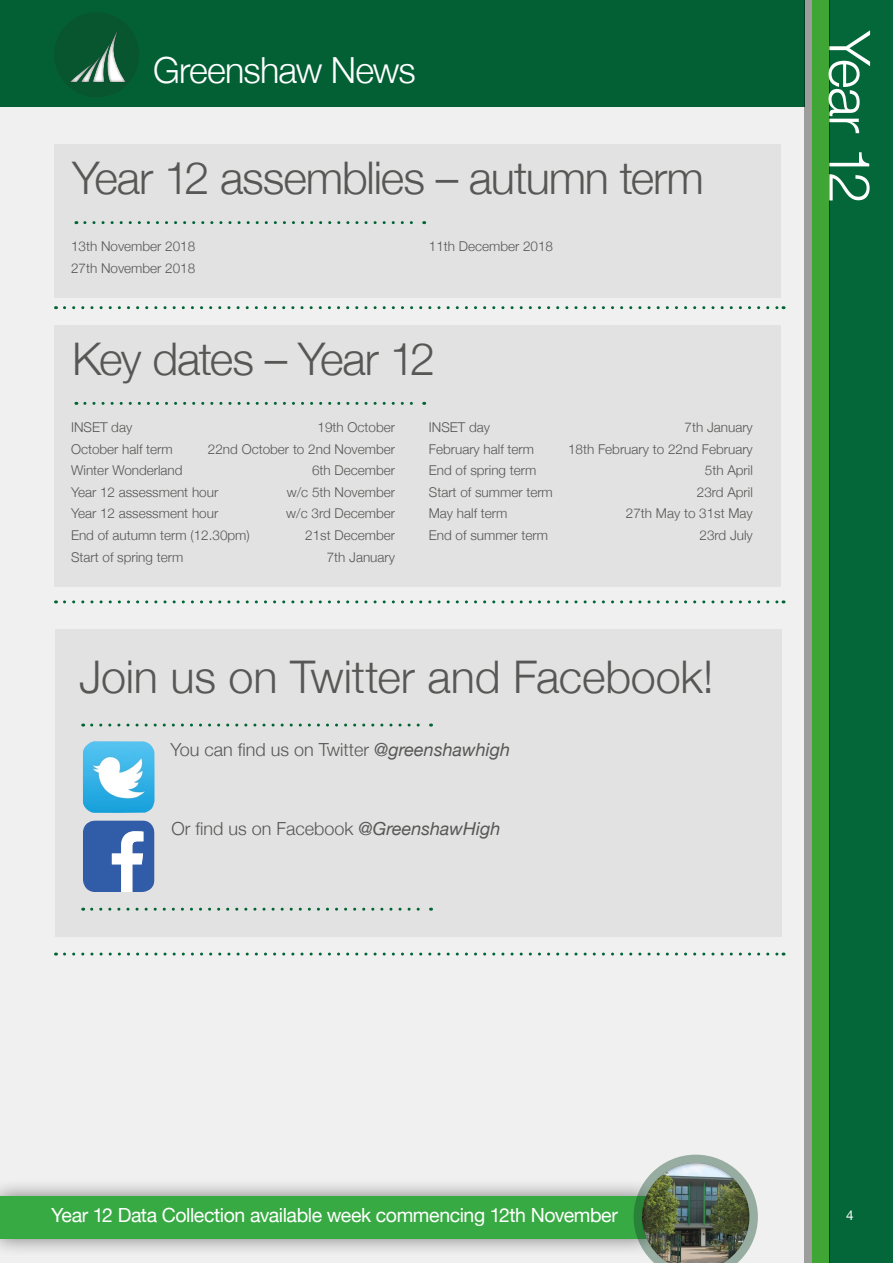
<style>
.page{position:relative;width:893px;height:1263px;background:#fff}
.page>*{position:absolute;margin:0;border:0;box-sizing:border-box;transform-origin:0 0}
.t1{font:300 57px "Helvetica Neue";color:#fff}
.t2{font:300 45px "Helvetica Neue";letter-spacing:-.025em;color:#575756}
.t3{font:300 45px "Helvetica Neue";letter-spacing:-.005em;color:#575756}
.t4{font:300 36px "Helvetica Neue";letter-spacing:-.025em;color:#fff}
.t5{font:19.5px "Helvetica Neue";letter-spacing:-.02em;color:#fff}
.t6{font:300 18px "Helvetica Neue";color:#575756}
.t7{font:300 13.5px/21.6px "Helvetica Neue";color:#575756}
.t8{font:13.5px "Helvetica Neue";color:#fff}
.s1{font-weight:400;font-style:italic}
</style>
<div class="page">
<div style="left:0;top:0;width:804px;height:1263px;background:#f0f0f1"></div>
<div style="left:804px;top:0;width:9px;height:1263px;background:#9d9d9c"></div>
<div style="left:0;top:0;width:804px;height:106px;background:#036035"></div>
<div style="left:813px;top:0;width:17px;height:1263px;background:#3fa535"></div>
<div style="left:829px;top:0;width:64px;height:1263px;background:#046739"></div>
<div style="left:0;top:1177px;width:665px;height:80px;background:#000;opacity:.5"></div>
<div style="left:0;top:1196px;width:646px;height:43px;background:#38aa43"></div>
<div style="left:629px;top:1152px;width:133px;height:111px;background:#000;opacity:.75"></div>
<div style="left:48px;top:13px;width:98px;height:86px;background:#000;opacity:.75"></div>
<div style="left:54px;top:145px;width:726px;height:153px;background:#e1e1e1"></div>
<div style="left:54px;top:325px;width:726px;height:261px;background:#e1e1e1"></div>
<svg style="left:85px;top:221px;width:340px;height:3px"></svg>
<svg style="left:85px;top:402px;width:340px;height:3px"></svg>
<svg style="left:64px;top:306px;width:720px;height:3px"></svg>
<svg style="left:64px;top:600px;width:720px;height:3px"></svg>
<svg style="left:64px;top:952px;width:720px;height:3px"></svg>
<div style="left:56px;top:629px;width:726px;height:307px;background:#e1e1e1"></div>
<svg style="left:92px;top:723px;width:339px;height:3px"></svg>
<svg style="left:92px;top:908px;width:339px;height:3px"></svg>
<svg style="left:83px;top:820px;width:71px;height:72px"></svg>
<img style="left:83px;top:741px;width:71px;height:72px">
<h3 class="t4" style="left:153px;top:41px;width:264px">Greenshaw News</h3>
<h2 class="t2" style="left:72px;top:142px;width:633px">Year 12 assemblies – autumn term</h2>
<p class="t7" style="left:71px;top:235px;width:126px">13th November 2018<br>27th November 2018</p>
<p class="t7" style="left:429px;top:235px;width:126px">11th December 2018</p>
<h2 class="t2" style="left:72px;top:323px;width:364px">Key dates – Year 12</h2>
<p class="t7" style="left:71px;top:415px;width:63px">INSET day</p>
<p class="t7" style="left:317px;top:415px;width:79px">19th October</p>
<p class="t7" style="left:71px;top:437px;width:103px">October half term</p>
<p class="t7" style="left:208px;top:437px;width:189px">22nd October to 2nd November</p>
<p class="t7" style="left:71px;top:459px;width:113px">Winter Wonderland</p>
<p class="t7" style="left:312px;top:459px;width:85px">6th December</p>
<p class="t7" style="left:71px;top:480px;width:149px">Year 12 assessment hour</p>
<p class="t7" style="left:287px;top:480px;width:110px">w/c 5th November</p>
<p class="t7" style="left:71px;top:502px;width:149px">Year 12 assessment hour</p>
<p class="t7" style="left:286px;top:502px;width:110px">w/c 3rd December</p>
<p class="t7" style="left:71px;top:523px;width:180px">End of autumn term (12.30pm)</p>
<p class="t7" style="left:305px;top:523px;width:91px">21st December</p>
<p class="t7" style="left:71px;top:545px;width:114px">Start of spring term</p>
<p class="t7" style="left:327px;top:545px;width:70px">7th January</p>
<p class="t7" style="left:429px;top:415px;width:63px">INSET day</p>
<p class="t7" style="left:685px;top:415px;width:70px">7th January</p>
<p class="t7" style="left:429px;top:437px;width:107px">February half term</p>
<p class="t7" style="left:568px;top:437px;width:186px">18th February to 22nd February</p>
<p class="t7" style="left:429px;top:459px;width:109px">End of spring term</p>
<p class="t7" style="left:705px;top:459px;width:50px">5th April</p>
<p class="t7" style="left:429px;top:480px;width:126px">Start of summer term</p>
<p class="t7" style="left:697px;top:480px;width:58px">23rd April</p>
<p class="t7" style="left:429px;top:502px;width:80px">May half term</p>
<p class="t7" style="left:626px;top:502px;width:128px">27th May to 31st May</p>
<p class="t7" style="left:429px;top:523px;width:121px">End of summer term</p>
<p class="t7" style="left:700px;top:523px;width:55px">23rd July</p>
<h2 class="t3" style="left:79px;top:640px;width:636px">Join us on Twitter and Facebook!</h2>
<h3 class="t6" style="left:171px;top:735px;width:341px">You can find us on Twitter <span class="s1">@greenshawhigh</span></h3>
<h3 class="t6" style="left:171px;top:813px;width:331px">Or find us on Facebook <span class="s1">@GreenshawHigh</span></h3>
<h1 class="t1" style="left:896px;top:31px;width:174px;rotate:90deg">Year 12</h1>
<h3 class="t5" style="left:51px;top:1201px;width:568px">Year 12 Data Collection available week commencing 12th November</h3>
<p class="t8" style="left:846px;top:1205px;width:9px">4</p>
</div>
